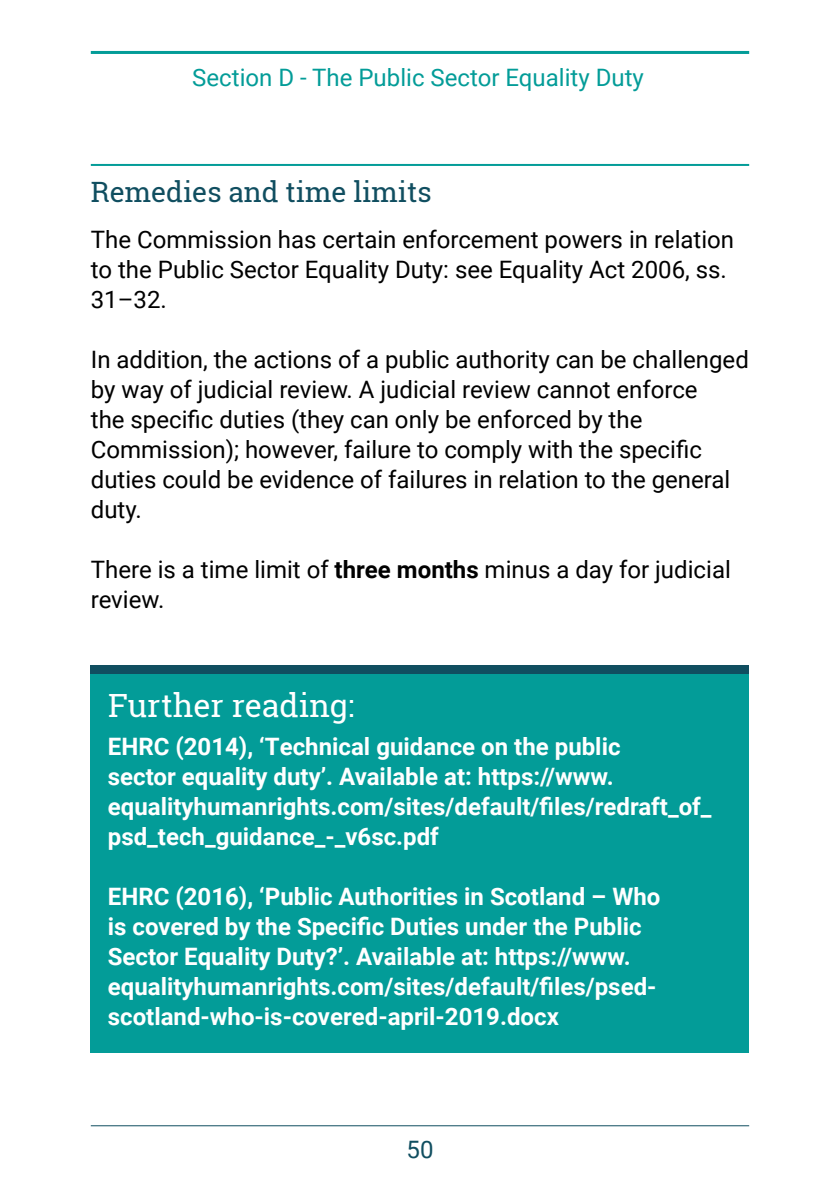
<style>
.page{position:relative;width:840px;height:1191px;background:#fff}
.page>*{position:absolute;margin:0;border:0;box-sizing:border-box;transform-origin:0 0}
.t1{font:32px "Roboto Slab";color:#fff}
.t2{font:28px "Roboto Slab";color:#104e60}
.Body_copy{font:24px/30px "Roboto";color:#000}
.Body_copy-2{font:700 24px/30px "Roboto";color:#fff}
.t3{font:24px "Roboto";color:#039c98}
.t4{font:24px "Roboto";color:#104e60}
.s1{font-weight:700}
</style>
<div class="page">
<hr style="left:91px;top:1125px;width:657px;height:1px;background:#104e60">
<hr style="left:91px;top:51px;width:657px;height:3px;background:#039c98">
<hr style="left:839px;top:0;width:1px;height:1191px;background:#039c98">
<hr style="left:91px;top:164px;width:657px;height:2px;background:#039c98">
<div style="left:91px;top:665px;width:657px;height:387px;background:#039c98"></div>
<div style="left:91px;top:665px;width:657px;height:8px;background:#104e60"></div>
<p class="t3" style="left:192px;top:60px;width:453px">Section D - The Public Sector Equality Duty</p>
<h2 class="t2" style="left:91px;top:172px;width:342px">Remedies and time limits</h2>
<p class="Body_copy" style="left:91px;top:224px;width:644px">The Commission has certain enforcement powers in relation to the Public Sector Equality Duty: see Equality Act 2006, ss.<br>31–32.</p>
<p class="Body_copy" style="left:91px;top:344px;width:659px">In addition, the actions of a public authority can be challenged by way of judicial review. A judicial review cannot enforce<br>the specific duties (they can only be enforced by the Commission); however, failure to comply with the specific duties could be evidence of failures in relation to the general duty.</p>
<p class="Body_copy" style="left:91px;top:554px;width:641px">There is a time limit of <span class="s1">three months</span> minus a day for judicial review.</p>
<h2 class="t1" style="left:108px;top:683px;width:247px">Further reading:</h2>
<p class="Body_copy-2" style="left:108px;top:730px;width:605px">EHRC (2014), ‘Technical guidance on the public<br>sector equality duty’. Available at: https://www. equalityhumanrights.com/sites/default/files/redraft_of_ psd_tech_guidance_-_v6sc.pdf</p>
<p class="Body_copy-2" style="left:108px;top:880px;width:553px">EHRC (2016), ‘Public Authorities in Scotland – Who is covered by the Specific Duties under the Public Sector Equality Duty?’. Available at: https://www. equalityhumanrights.com/sites/default/files/psed&shy;scotland-who-is-covered-april-2019.docx</p>
<p class="t4" style="left:406px;top:1132px;width:28px">50</p>
</div>
